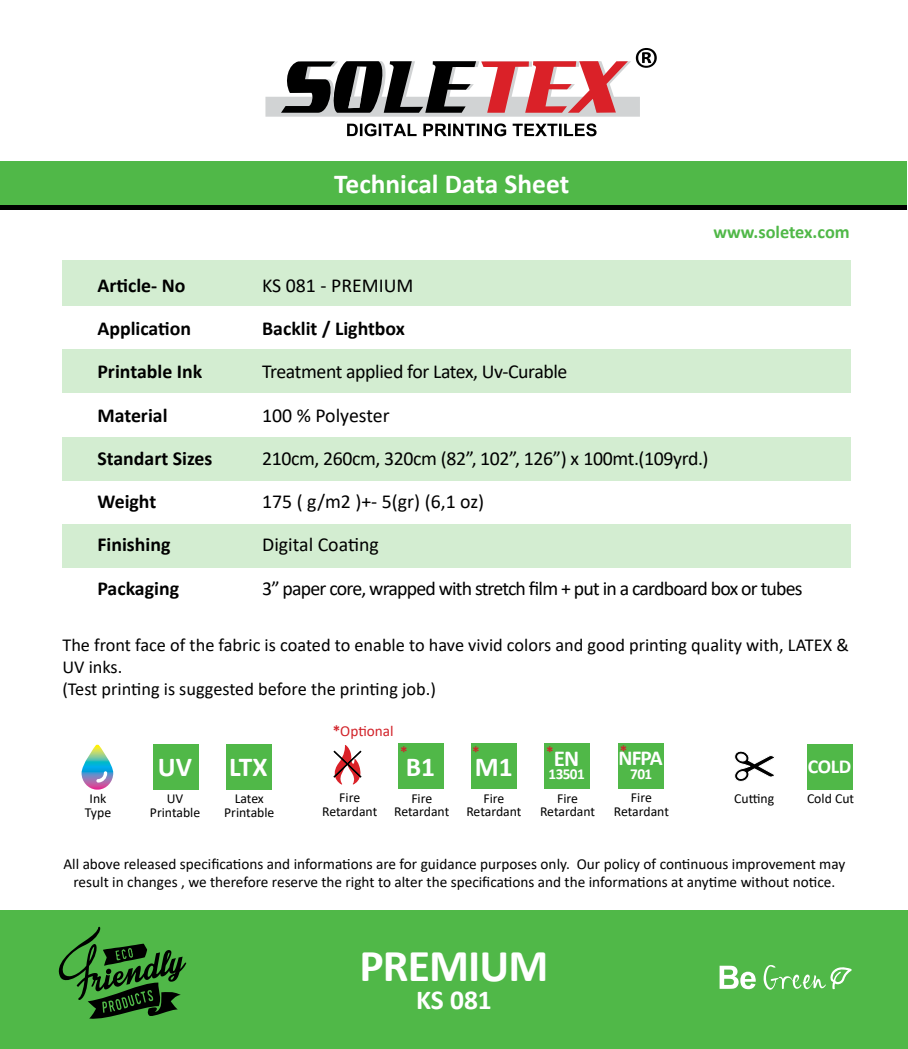
<style>
.page{position:relative;width:908px;height:1049px;background:#fff}
.page>*{position:absolute;margin:0;border:0;box-sizing:border-box;transform-origin:0 0}
.t1{font:700 45.8px "Calibri";letter-spacing:-.02em;color:#fff}
.t2{font:700 27.4px "Calibri";color:#fff}
.t3{font:700 22.8px "Calibri";color:#fff}
.t4{font:700 21.4px "Calibri";color:#fff}
.t5{font:19.8px "Calibri";letter-spacing:-.02em;color:#000}
.t6{font:700 19.8px "Calibri";color:#000}
.t7{font:19.8px "Calibri";letter-spacing:-.04em;color:#000}
.t8{font:19.8px "Calibri";color:#000}
.t9{font:700 19.8px "Calibri";color:#fff}
.t10{font:18.2px/22px "Calibri";color:#000}
.t11{font:700 18.2px "Calibri";color:#50b848}
.t12{font:15.2px/18.2px "Calibri";color:#000;text-align:center}
.t13{font:15.2px "Calibri";color:#d2232a}
.t14{font:700 15.2px "Calibri";letter-spacing:-.04em;color:#fff}
.t15{font:700 15.2px "Calibri";color:#d2232a}
.t16{font:13.8px/13.8px "Calibri";color:#000;text-align:center}
.s1{font-weight:700}
</style>
<div class="page">
<svg style="left:734px;top:751px;width:40px;height:31px"></svg>
<div style="left:806px;top:744px;width:45px;height:45px;background:#50b848"></div>
<div style="left:226px;top:744px;width:45px;height:45px;background:#50b848"></div>
<div style="left:153px;top:744px;width:45px;height:45px;background:#50b848"></div>
<div style="left:62px;top:261px;width:788px;height:45px;background:#d3edd1"></div>
<div style="left:62px;top:349px;width:788px;height:44px;background:#d3edd1"></div>
<div style="left:62px;top:437px;width:788px;height:43px;background:#d3edd1"></div>
<div style="left:62px;top:524px;width:788px;height:43px;background:#d3edd1"></div>
<div style="left:0;top:161px;width:906px;height:44px;background:#50b848"></div>
<hr style="left:0;top:205px;width:906px;height:4px;background:#000">
<svg style="left:265px;top:48px;width:391px;height:69px"></svg>
<svg style="left:347px;top:123px;width:249px;height:13px"></svg>
<div style="left:0;top:910px;width:907px;height:139px;background:#50b848"></div>
<svg style="left:719px;top:966px;width:36px;height:23px"></svg>
<svg style="left:763px;top:965px;width:88px;height:25px"></svg>
<svg style="left:58px;top:927px;width:128px;height:92px"></svg>
<svg style="left:81px;top:744px;width:32px;height:45px"></svg>
<div style="left:470px;top:743px;width:46px;height:46px;background:#50b848"></div>
<div style="left:544px;top:743px;width:45px;height:46px;background:#50b848"></div>
<div style="left:398px;top:743px;width:45px;height:46px;background:#50b848"></div>
<svg style="left:333px;top:745px;width:28px;height:39px"></svg>
<div style="left:617px;top:743px;width:46px;height:46px;background:#50b848"></div>
<h2 class="t2" style="left:334px;top:164px;width:236px">Technical Data Sheet</h2>
<p class="t11" style="left:713px;top:219px;width:138px">www.soletex.com</p>
<h3 class="t6" style="left:97px;top:271px;width:89px">Article- No</h3>
<h3 class="t8" style="left:262px;top:271px;width:153px">KS 081 - PREMIUM</h3>
<h3 class="t6" style="left:97px;top:314px;width:95px">Application</h3>
<h3 class="t6" style="left:262px;top:314px;width:144px">Backlit / Lightbox</h3>
<h3 class="t6" style="left:97px;top:358px;width:106px">Printable Ink</h3>
<h3 class="t5" style="left:262px;top:358px;width:307px">Treatment applied for Latex, Uv-Curable</h3>
<h3 class="t6" style="left:97px;top:401px;width:72px">Material</h3>
<h3 class="t8" style="left:262px;top:401px;width:129px">100 % Polyester</h3>
<h3 class="t6" style="left:97px;top:444px;width:116px">Standart Sizes</h3>
<h3 class="t5" style="left:262px;top:445px;width:448px">210cm, 260cm, 320cm (82”, 102”, 126”) x 100mt.(109yrd.)</h3>
<h3 class="t6" style="left:97px;top:488px;width:60px">Weight</h3>
<h3 class="t5" style="left:262px;top:488px;width:223px">175 ( g/m2 )+- 5(gr) (6,1 oz)</h3>
<h3 class="t6" style="left:97px;top:531px;width:74px">Finishing</h3>
<h3 class="t8" style="left:262px;top:531px;width:118px">Digital Coating</h3>
<h3 class="t6" style="left:97px;top:574px;width:83px">Packaging</h3>
<h3 class="t7" style="left:262px;top:574px;width:541px">3” paper core, wrapped with stretch film + put in a cardboard box or tubes</h3>
<p class="t10" style="left:62px;top:634px;width:787px">The front face of the fabric is coated to enable to have vivid colors and good printing quality with, LATEX &amp;<br>UV inks.<br>(Test printing is suggested before the printing job.)</p>
<p class="t16" style="left:85px;top:791px;width:28px">Ink<br>Type</p>
<h2 class="t2" style="left:158px;top:748px;width:36px">UV</h2>
<p class="t16" style="left:150px;top:791px;width:52px">UV<br>Printable</p>
<p class="t13" style="left:332px;top:721px;width:62px"><span class="s1">*</span>Optional</p>
<p class="t15" style="left:619px;top:741px;width:9px">*</p>
<p class="t15" style="left:400px;top:741px;width:9px">*</p>
<p class="t15" style="left:472px;top:741px;width:9px">*</p>
<p class="t15" style="left:546px;top:741px;width:9px">*</p>
<h3 class="t4" style="left:618px;top:742px;width:46px">NFPA</h3>
<p class="t14" style="left:630px;top:763px;width:23px">701</p>
<h3 class="t3" style="left:553px;top:742px;width:27px">EN</h3>
<p class="t14" style="left:548px;top:763px;width:38px">13501</p>
<h2 class="t2" style="left:406px;top:747px;width:31px">B1</h2>
<h2 class="t2" style="left:474px;top:747px;width:39px">M1</h2>
<h2 class="t2" style="left:229px;top:748px;width:40px">LTX</h2>
<h3 class="t9" style="left:807px;top:753px;width:45px">COLD</h3>
<p class="t16" style="left:224px;top:791px;width:52px">Latex<br>Printable</p>
<p class="t16" style="left:322px;top:791px;width:56px">Fire<br>Retardant</p>
<p class="t16" style="left:613px;top:790px;width:56px">Fire<br>Retardant</p>
<p class="t16" style="left:394px;top:791px;width:56px">Fire<br>Retardant</p>
<p class="t16" style="left:466px;top:791px;width:56px">Fire<br>Retardant</p>
<p class="t16" style="left:540px;top:791px;width:56px">Fire<br>Retardant</p>
<p class="t16" style="left:733px;top:791px;width:41px">Cutting</p>
<p class="t16" style="left:806px;top:791px;width:49px">Cold Cut</p>
<p class="t12" style="left:63px;top:854px;width:783px">All above released specifications and informations are for guidance purposes only. Our policy of continuous improvement may result in changes , we therefore reserve the right to alter the specifications and the informations at anytime without notice.</p>
<h1 class="t1" style="left:359px;top:933px;width:190px">PREMIUM</h1>
<h2 class="t2" style="left:416px;top:980px;width:77px">KS 081</h2>
</div>
